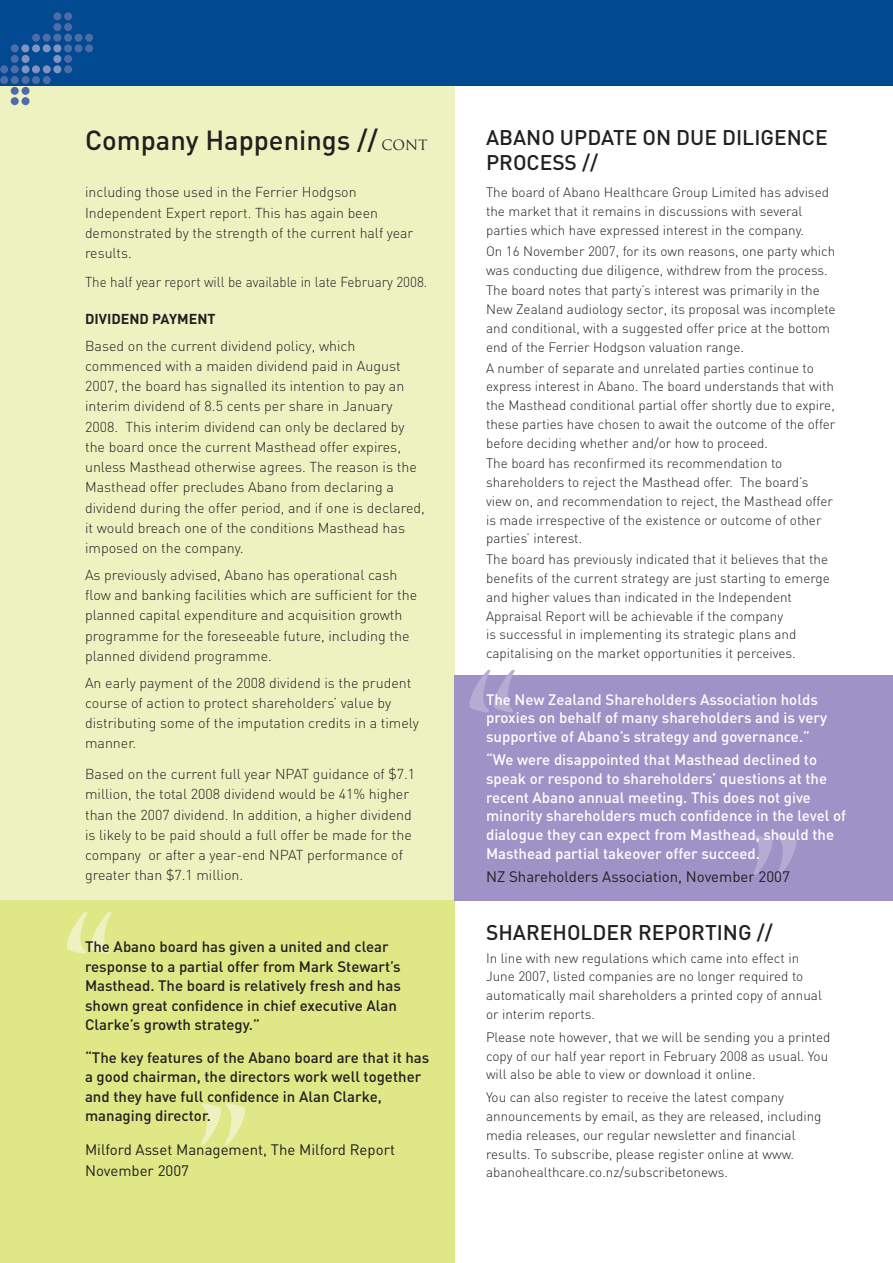
<style>
.page{position:relative;width:893px;height:1263px;background:#fff}
.page>*{position:absolute;margin:0;border:0;box-sizing:border-box;transform-origin:0 0}
.t1{font:700 161.7px "Trajan";color:#b5acd4}
.t2{font:700 159.6px "Trajan";color:#b5acd4}
.t3{font:700 159px "Trajan";color:#eef2c1}
.t4{font:500 27.3px "DIN";color:#231f20}
.t5{font:500 21px/25.2px "DIN";color:#231f20}
.t6{font:500 15px/18.8px "DIN";color:#fff}
.t7{font:500 15px/19.5px "DIN";color:#231f20}
.t8{font:15px/21px "DIN";color:#231f20}
.t9{font:300 14.25px/20.2px "DIN";color:#231f20}
.t10{font:300 14.25px "DIN";color:#231f20;scale:.94 1}
.t11{font:700 14.25px "DIN";color:#231f20}
.t12{font:300 13.5px/18.8px "DIN";color:#231f20}
.s1{font-family:"Trajan";font-weight:400;font-size:13.8px}
</style>
<div class="page">
<hr style="left:892px;top:59px;width:1px;height:1204px;background:#c2bbdc">
<div style="left:0;top:0;width:455px;height:905px;background:#eef2c1"></div>
<div style="left:0;top:0;width:893px;height:86px;background:#014990"></div>
<div style="left:53px;top:44px;width:8px;height:8px;background:#8293c1;border-radius:50%"></div>
<div style="left:43px;top:44px;width:8px;height:8px;background:#8293c1;border-radius:50%"></div>
<div style="left:32px;top:44px;width:8px;height:8px;background:#8293c1;border-radius:50%"></div>
<div style="left:21px;top:44px;width:8px;height:8px;background:#8293c1;border-radius:50%"></div>
<div style="left:53px;top:55px;width:8px;height:8px;background:#8293c1;border-radius:50%"></div>
<div style="left:53px;top:65px;width:8px;height:8px;background:#8293c1;border-radius:50%"></div>
<div style="left:32px;top:65px;width:8px;height:8px;background:#8293c1;border-radius:50%"></div>
<div style="left:43px;top:65px;width:8px;height:8px;background:#8293c1;border-radius:50%"></div>
<div style="left:22px;top:55px;width:8px;height:8px;background:#8293c1;border-radius:50%"></div>
<div style="left:22px;top:65px;width:8px;height:8px;background:#8293c1;border-radius:50%"></div>
<div style="left:53px;top:12px;width:8px;height:8px;background:#4e6ca8;border-radius:50%"></div>
<div style="left:64px;top:12px;width:8px;height:8px;background:#4e6ca8;border-radius:50%"></div>
<div style="left:53px;top:23px;width:8px;height:8px;background:#4e6ca8;border-radius:50%"></div>
<div style="left:64px;top:23px;width:8px;height:8px;background:#4e6ca8;border-radius:50%"></div>
<div style="left:11px;top:87px;width:8px;height:8px;background:#4e6ca8;border-radius:50%"></div>
<div style="left:22px;top:87px;width:8px;height:8px;background:#4e6ca8;border-radius:50%"></div>
<div style="left:11px;top:97px;width:8px;height:8px;background:#4e6ca8;border-radius:50%"></div>
<div style="left:22px;top:97px;width:8px;height:8px;background:#4e6ca8;border-radius:50%"></div>
<div style="left:53px;top:34px;width:8px;height:8px;background:#4e6ca8;border-radius:50%"></div>
<div style="left:64px;top:34px;width:8px;height:8px;background:#4e6ca8;border-radius:50%"></div>
<div style="left:43px;top:34px;width:8px;height:8px;background:#4e6ca8;border-radius:50%"></div>
<div style="left:32px;top:34px;width:8px;height:8px;background:#4e6ca8;border-radius:50%"></div>
<div style="left:11px;top:44px;width:8px;height:8px;background:#4e6ca8;border-radius:50%"></div>
<div style="left:64px;top:44px;width:8px;height:8px;background:#4e6ca8;border-radius:50%"></div>
<div style="left:75px;top:34px;width:8px;height:8px;background:#4e6ca8;border-radius:50%"></div>
<div style="left:75px;top:44px;width:8px;height:8px;background:#4e6ca8;border-radius:50%"></div>
<div style="left:85px;top:34px;width:8px;height:8px;background:#4e6ca8;border-radius:50%"></div>
<div style="left:85px;top:44px;width:8px;height:8px;background:#4e6ca8;border-radius:50%"></div>
<div style="left:64px;top:55px;width:8px;height:8px;background:#4e6ca8;border-radius:50%"></div>
<div style="left:64px;top:65px;width:8px;height:8px;background:#4e6ca8;border-radius:50%"></div>
<div style="left:11px;top:55px;width:8px;height:8px;background:#4e6ca8;border-radius:50%"></div>
<div style="left:11px;top:65px;width:8px;height:8px;background:#4e6ca8;border-radius:50%"></div>
<div style="left:0;top:65px;width:8px;height:8px;background:#4e6ca8;border-radius:50%"></div>
<div style="left:32px;top:76px;width:8px;height:8px;background:#4e6ca8;border-radius:50%"></div>
<div style="left:43px;top:76px;width:8px;height:8px;background:#4e6ca8;border-radius:50%"></div>
<div style="left:11px;top:76px;width:8px;height:8px;background:#4e6ca8;border-radius:50%"></div>
<div style="left:22px;top:76px;width:8px;height:8px;background:#4e6ca8;border-radius:50%"></div>
<div style="left:0;top:76px;width:8px;height:8px;background:#4e6ca8;border-radius:50%"></div>
<div style="left:0;top:900px;width:455px;height:363px;background:#dfe787"></div>
<div style="left:455px;top:675px;width:438px;height:225px;background:#9e92c6"></div>
<h3 class="t4" style="left:85px;top:123px;width:344px">Company Happenings // <span class="s1">CONT</span></h3>
<p class="t9" style="left:85px;top:182px;width:330px">including those used in the Ferrier Hodgson Independent Expert report. This has again been demonstrated by the strength of the current half year results.</p>
<p class="t10" style="left:85px;top:273px;width:366px">The half year report will be available in late February 2008.</p>
<p class="t11" style="left:85px;top:310px;width:132px">DIVIDEND PAYMENT</p>
<p class="t9" style="left:85px;top:335px;width:341px">Based on the current dividend policy, which commenced with a maiden dividend paid in August 2007, the board has signalled its intention to pay an interim dividend of 8.5 cents per share in January 2008. This interim dividend can only be declared by the board once the current Masthead offer expires, unless Masthead otherwise agrees. The reason is the Masthead offer precludes Abano from declaring a dividend during the offer period, and if one is declared, it would breach one of the conditions Masthead has imposed on the company.</p>
<p class="t9" style="left:85px;top:564px;width:334px">As previously advised, Abano has operational cash flow and banking facilities which are sufficient for the planned capital expenditure and acquisition growth programme for the foreseeable future, including the planned dividend programme.</p>
<p class="t9" style="left:85px;top:672px;width:335px">An early payment of the 2008 dividend is the prudent course of action to protect shareholders’ value by distributing some of the imputation credits in a timely manner.</p>
<p class="t9" style="left:85px;top:764px;width:332px">Based on the current full year NPAT guidance of $7.1 million, the total 2008 dividend would be 41% higher than the 2007 dividend. In addition, a higher dividend is likely to be paid should a full offer be made for the company or after a year-end NPAT performance of greater than $7.1 million.</p>
<h3 class="t3" style="left:60px;top:885px;width:59px">“</h3>
<p class="t7" style="left:85px;top:937px;width:317px">The Abano board has given a united and clear response to a partial offer from Mark Stewart’s Masthead. The board is relatively fresh and has shown great confidence in chief executive Alan Clarke’s growth strategy.”</p>
<p class="t7" style="left:85px;top:1047px;width:346px">“The key features of the Abano board are that it has a good chairman, the directors work well together and they have full confidence in Alan Clarke, managing director.</p>
<p class="t8" style="left:85px;top:1139px;width:311px">Milford Asset Management, The Milford Report<br>November 2007</p>
<h3 class="t3" style="left:194px;top:1077px;width:59px">”</h3>
<h3 class="t5" style="left:486px;top:124px;width:343px">ABANO UPDATE ON DUE DILIGENCE<br>PROCESS //</h3>
<p class="t12" style="left:486px;top:183px;width:344px">The board of Abano Healthcare Group Limited has advised the market that it remains in discussions with several parties which have expressed interest in the company.</p>
<p class="t12" style="left:486px;top:241px;width:351px">On 16 November 2007, for its own reasons, one party which was conducting due diligence, withdrew from the process.</p>
<p class="t12" style="left:486px;top:281px;width:351px">The board notes that party’s interest was primarily in the New Zealand audiology sector, its proposal was incomplete and conditional, with a suggested offer price at the bottom end of the Ferrier Hodgson valuation range.</p>
<p class="t12" style="left:486px;top:358px;width:351px">A number of separate and unrelated parties continue to express interest in Abano. The board understands that with the Masthead conditional partial offer shortly due to expire, these parties have chosen to await the outcome of the offer before deciding whether and/or how to proceed.</p>
<p class="t12" style="left:486px;top:454px;width:348px">The board has reconfirmed its recommendation to shareholders to reject the Masthead offer. The board’s view on, and recommendation to reject, the Masthead offer is made irrespective of the existence or outcome of other parties’ interest.</p>
<p class="t12" style="left:486px;top:550px;width:345px">The board has previously indicated that it believes that the benefits of the current strategy are just starting to emerge and higher values than indicated in the Independent Appraisal Report will be achievable if the company<br>is successful in implementing its strategic plans and capitalising on the market opportunities it perceives.</p>
<h1 class="t1" style="left:463px;top:643px;width:60px">“</h1>
<p class="t6" style="left:486px;top:689px;width:343px">The New Zealand Shareholders Association holds proxies on behalf of many shareholders and is very supportive of Abano’s strategy and governance.”</p>
<p class="t6" style="left:486px;top:750px;width:362px">“We were disappointed that Masthead declined to speak or respond to shareholders’ questions at the recent Abano annual meeting. This does not give minority shareholders much confidence in the level of dialogue they can expect from Masthead, should the Masthead partial takeover offer succeed.</p>
<p class="t8" style="left:486px;top:866px;width:305px">NZ Shareholders Association, November 2007</p>
<h2 class="t2" style="left:745px;top:809px;width:59px">”</h2>
<h3 class="t5" style="left:486px;top:919px;width:288px">SHAREHOLDER REPORTING //</h3>
<p class="t12" style="left:486px;top:948px;width:337px">In line with new regulations which came into effect in June 2007, listed companies are no longer required to automatically mail shareholders a printed copy of annual or interim reports.</p>
<p class="t12" style="left:486px;top:1027px;width:346px">Please note however, that we will be sending you a printed copy of our half year report in February 2008 as usual. You will also be able to view or download it online.</p>
<p class="t12" style="left:486px;top:1088px;width:337px">You can also register to receive the latest company announcements by email, as they are released, including media releases, our regular newsletter and financial results. To subscribe, please register online at www. abanohealthcare.co.nz/subscribetonews.</p>
</div>
